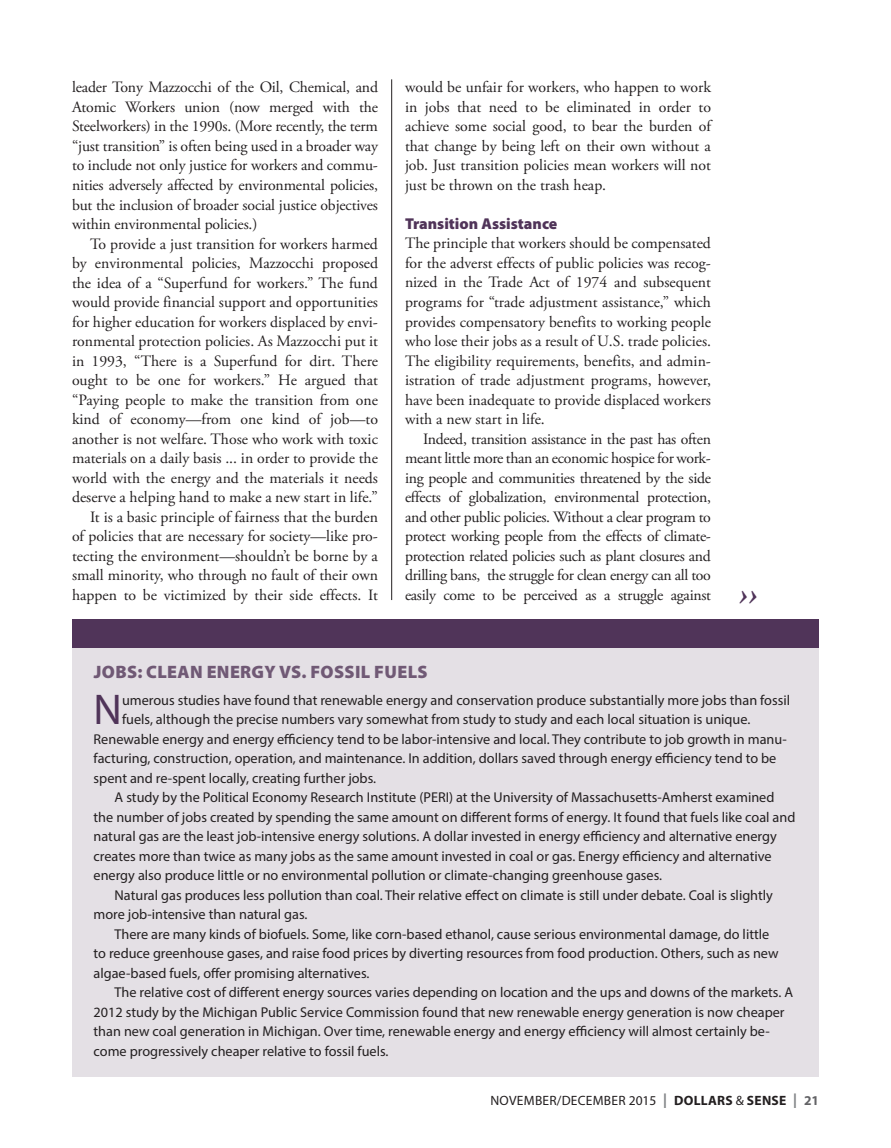
<style>
.page{position:relative;width:891px;height:1148px;background:#fff}
.page>*{position:absolute;margin:0;border:0;box-sizing:border-box;transform-origin:0 0}
.t1{font:43.2px "Myriad Pro";color:#503459}
.t2{font:italic 700 33px "Adobe Garamond Pro";color:#503459}
.t3{font:900 18px "Myriad Pro";letter-spacing:.02em;color:#705975}
.t4{font:15.75px/19.5px "Adobe Garamond Pro";color:#231f20;text-align:justify}
.t5{font:900 15.75px "Myriad Pro";color:#503459}
.t6{font:14.25px "Myriad Pro";color:#231f20}
.t7{font:13.5px "Myriad Pro";letter-spacing:.02em;color:#231f20}
.s1{font-stretch:condensed;font-size:21px;color:#808285}
.s2{font-weight:700}
.s3{font-weight:700;color:#636366}
</style>
<div class="page">
<hr style="left:391px;top:79px;width:1px;height:521px;background:#231f20">
<div style="left:72px;top:619px;width:747px;height:458px;background:#e4e0e5"></div>
<div style="left:72px;top:619px;width:747px;height:28px;background:#503459"></div>
<p class="t4" style="left:72px;top:78px;width:308px">leader Tony Mazzocchi of the Oil, Chemical, and Atomic Workers union (now merged with the Steelworkers) in the 1990s. (More recently, the term “just transition” is often being used in a broader way to include not only justice for workers and commu&shy;nities adversely affected by environmental policies, but the inclusion of broader social justice objectives within environmental policies.)</p>
<p class="t4" style="left:72px;top:234px;width:308px;text-align:right">To provide a just transition for workers harmed by environmental policies, Mazzocchi proposed the idea of a “Superfund for workers.” The fund would provide financial support and opportunities for higher education for workers displaced by envi&shy;ronmental protection policies. As Mazzocchi put it in 1993, “There is a Superfund for dirt. There ought to be one for workers.” He argued that “Paying people to make the transition from one kind of economy—from one kind of job—to another is not welfare. Those who work with toxic materials on a daily basis ... in order to provide the world with the energy and the materials it needs deserve a helping hand to make a new start in life.” It is a basic principle of fairness that the burden<br>of policies that are necessary for society—like pro&shy;tecting the environment—shouldn’t be borne by a small minority, who through no fault of their own happen to be victimized by their side effects. It</p>
<p class="t4" style="left:405px;top:78px;width:308px">would be unfair for workers, who happen to work in jobs that need to be eliminated in order to achieve some social good, to bear the burden of that change by being left on their own without a job. Just transition policies mean workers will not just be thrown on the trash heap.</p>
<p class="t5" style="left:405px;top:213px;width:154px">Transition Assistance</p>
<p class="t4" style="left:405px;top:234px;width:308px">The principle that workers should be compensated for the adverst effects of public policies was recog&shy;nized in the Trade Act of 1974 and subsequent programs for “trade adjustment assistance,” which provides compensatory benefits to working people who lose their jobs as a result of U.S. trade policies.<br>The eligibility requirements, benefits, and admin&shy;istration of trade adjustment programs, however, have been inadequate to provide displaced workers with a new start in life.</p>
<p class="t4" style="left:405px;top:429px;width:308px;text-indent:18px">Indeed, transition assistance in the past has often meant little more than an economic hospice for work&shy;ing people and communities threatened by the side effects of globalization, environmental protection, and other public policies. Without a clear program to protect working people from the effects of climate&shy;protection related policies such as plant closures and drilling bans, the struggle for clean energy can all too easily come to be perceived as a struggle against</p>
<h2 class="t2" style="left:738px;top:574px;width:21px">››</h2>
<p class="t3" style="left:94px;top:659px;width:335px">JOBS: CLEAN ENERGY VS. FOSSIL FUELS</p>
<h1 class="t1" style="left:94px;top:683px;width:30px">N</h1>
<p class="t6" style="left:122px;top:691px;width:670px">umerous studies have found that renewable energy and conservation produce substantially more jobs than fossil</p>
<p class="t6" style="left:122px;top:710px;width:630px">fuels, although the precise numbers vary somewhat from study to study and each local situation is unique.</p>
<p class="t6" style="left:94px;top:730px;width:695px">Renewable energy and energy efficiency tend to be labor-intensive and local. They contribute to job growth in manu-</p>
<p class="t6" style="left:94px;top:749px;width:684px">facturing, construction, operation, and maintenance. In addition, dollars saved through energy efficiency tend to be</p>
<p class="t6" style="left:94px;top:769px;width:284px">spent and re-spent locally, creating further jobs.</p>
<p class="t6" style="left:115px;top:788px;width:661px">A study by the Political Economy Research Institute (PERI) at the University of Massachusetts-Amherst examined</p>
<p class="t6" style="left:94px;top:808px;width:703px">the number of jobs created by spending the same amount on different forms of energy. It found that fuels like coal and</p>
<p class="t6" style="left:94px;top:827px;width:685px">natural gas are the least job-intensive energy solutions. A dollar invested in energy efficiency and alternative energy</p>
<p class="t6" style="left:94px;top:847px;width:680px">creates more than twice as many jobs as the same amount invested in coal or gas. Energy efficiency and alternative</p>
<p class="t6" style="left:94px;top:866px;width:570px">energy also produce little or no environmental pollution or climate-changing greenhouse gases.</p>
<p class="t6" style="left:115px;top:886px;width:660px">Natural gas produces less pollution than coal. Their relative effect on climate is still under debate. Coal is slightly</p>
<p class="t6" style="left:94px;top:905px;width:215px">more job-intensive than natural gas.</p>
<p class="t6" style="left:115px;top:925px;width:656px">There are many kinds of biofuels. Some, like corn-based ethanol, cause serious environmental damage, do little</p>
<p class="t6" style="left:94px;top:944px;width:686px">to reduce greenhouse gases, and raise food prices by diverting resources from food production. Others, such as new</p>
<p class="t6" style="left:94px;top:964px;width:277px">algae-based fuels, offer promising alternatives.</p>
<p class="t6" style="left:115px;top:983px;width:680px">The relative cost of different energy sources varies depending on location and the ups and downs of the markets. A</p>
<p class="t6" style="left:94px;top:1003px;width:692px">2012 study by the Michigan Public Service Commission found that new renewable energy generation is now cheaper</p>
<p class="t6" style="left:94px;top:1022px;width:678px">than new coal generation in Michigan. Over time, renewable energy and energy efficiency will almost certainly be-</p>
<p class="t6" style="left:94px;top:1042px;width:296px">come progressively cheaper relative to fossil fuels.</p>
<p class="t7" style="left:490px;top:1092px;width:330px">NOVEMBER/DECEMBER 2015 <span class="s1">l</span> <span class="s2">DOLLARS</span> &amp; <span class="s2">SENSE</span> <span class="s1">l</span> <span class="s3">21</span></p>
</div>
